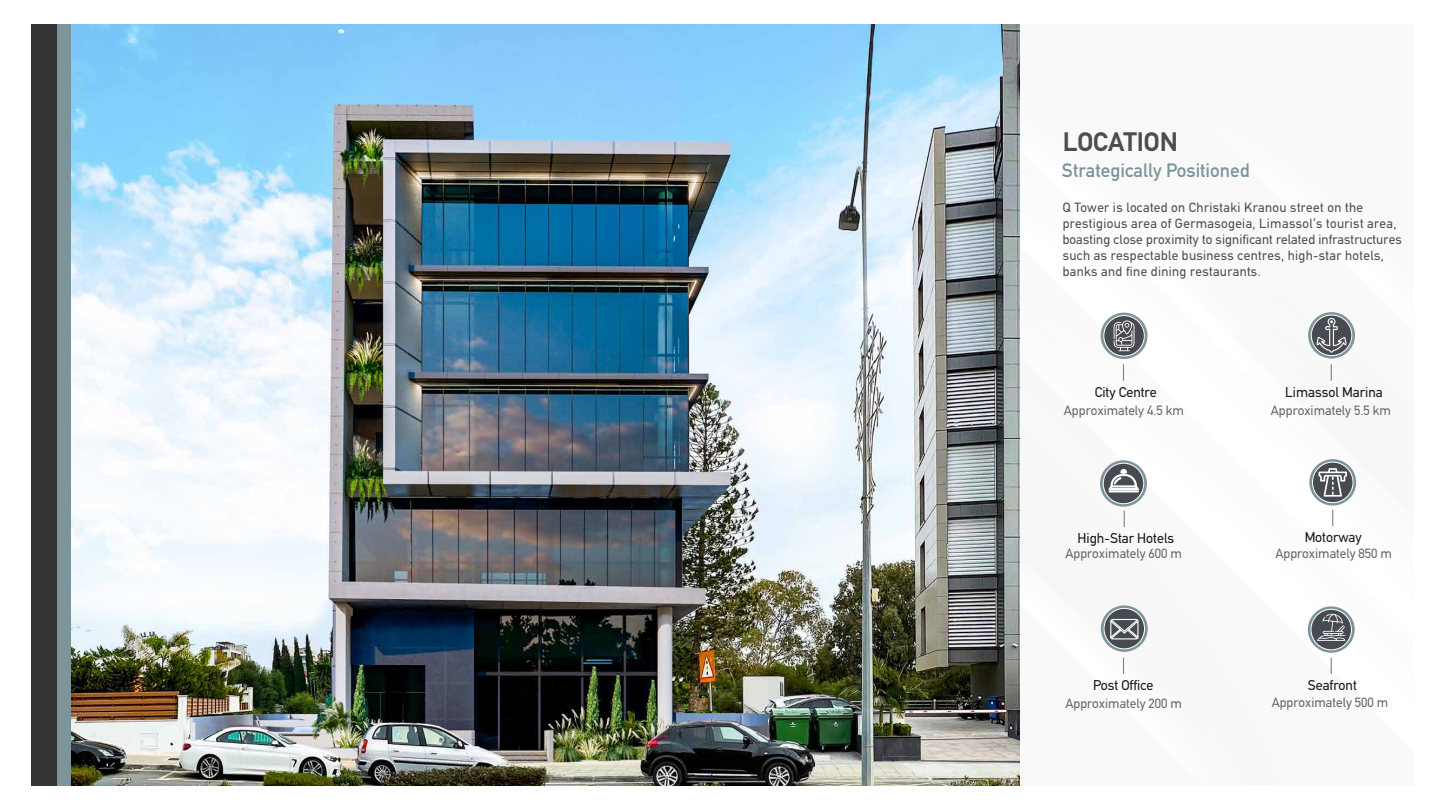
<style>
.page{position:relative;width:1440px;height:810px;background:#fff}
.page>*{position:absolute;margin:0;border:0;box-sizing:border-box;transform-origin:0 0}
.t1{font:700 27px "PF Din Text";color:#4d4d4d}
.t2{font:500 24.3px "PF Din Text";letter-spacing:.025em;color:#49565b}
.t3{font:500 19.5px "PF Din Text";color:#7c959b}
.t4{font:14.25px "PF Din Text";color:#1a1a1a}
.t5{font:13.5px/16.2px "PF Din Text";letter-spacing:.025em;color:#4d4d4d}
.t6{font:13.5px "PF Din Text";color:#666}
</style>
<div class="page">
<img style="left:70px;top:24px;width:949px;height:762px">
<div style="left:32px;top:24px;width:26px;height:762px;background:#333"></div>
<div style="left:57px;top:24px;width:13px;height:762px;background:#7c959b"></div>
<svg style="left:1102px;top:462px;width:43px;height:43px"></svg>
<div style="left:1100px;top:460px;width:47px;height:47px;border:3px solid #7c959b;border-radius:50%"></div>
<div style="left:1103px;top:463px;width:41px;height:41px;border:1px solid #fff;border-radius:50%"></div>
<svg style="left:1108px;top:469px;width:31px;height:23px"></svg>
<svg style="left:1102px;top:314px;width:44px;height:44px"></svg>
<div style="left:1101px;top:313px;width:47px;height:46px;border:3px solid #7c959b;border-radius:50%"></div>
<div style="left:1103px;top:315px;width:42px;height:41px;border:1px solid #fff;border-radius:50%"></div>
<svg style="left:1114px;top:320px;width:20px;height:31px"></svg>
<svg style="left:1309px;top:608px;width:44px;height:43px"></svg>
<div style="left:1308px;top:606px;width:47px;height:47px;border:3px solid #7c959b;border-radius:50%"></div>
<div style="left:1311px;top:609px;width:41px;height:41px;border:1px solid #fff;border-radius:50%"></div>
<svg style="left:1317px;top:614px;width:28px;height:27px"></svg>
<svg style="left:1310px;top:314px;width:44px;height:43px"></svg>
<div style="left:1308px;top:312px;width:47px;height:47px;border:3px solid #7c959b;border-radius:50%"></div>
<div style="left:1311px;top:315px;width:41px;height:41px;border:1px solid #fff;border-radius:50%"></div>
<svg style="left:1316px;top:317px;width:31px;height:37px"></svg>
<svg style="left:1102px;top:607px;width:44px;height:43px"></svg>
<div style="left:1101px;top:605px;width:47px;height:47px;border:3px solid #7c959b;border-radius:50%"></div>
<div style="left:1104px;top:608px;width:41px;height:41px;border:1px solid #fff;border-radius:50%"></div>
<svg style="left:1109px;top:618px;width:30px;height:22px"></svg>
<svg style="left:1311px;top:461px;width:44px;height:43px"></svg>
<div style="left:1309px;top:459px;width:47px;height:47px;border:3px solid #7c959b;border-radius:50%"></div>
<div style="left:1312px;top:462px;width:41px;height:41px;border:1px solid #fff;border-radius:50%"></div>
<svg style="left:1319px;top:468px;width:28px;height:29px"></svg>
<svg style="left:1123px;top:364px;width:1px;height:17px"></svg>
<svg style="left:1331px;top:364px;width:1px;height:17px"></svg>
<svg style="left:1123px;top:657px;width:1px;height:17px"></svg>
<svg style="left:1332px;top:510px;width:1px;height:16px"></svg>
<svg style="left:1124px;top:510px;width:1px;height:17px"></svg>
<svg style="left:1331px;top:657px;width:1px;height:17px"></svg>
<h1 class="t1" style="left:1063px;top:126px;width:117px">LOCATION</h1>
<h3 class="t3" style="left:1062px;top:159px;width:189px">Strategically Positioned</h3>
<p class="t5" style="left:1063px;top:199px;width:341px">Q Tower is located on Christaki Kranou street on the prestigious area of Germasogeia, Limassol’s tourist area, boasting close proximity to significant related infrastructures such as respectable business centres, high-star hotels, banks and fine dining restaurants.</p>
<h2 class="t2" style="left:1291px;top:238px;width:118px">KAPSALOS</h2>
<p class="t4" style="left:1095px;top:384px;width:64px">City Centre</p>
<p class="t6" style="left:1064px;top:402px;width:122px">Approximately 4.5 km</p>
<p class="t4" style="left:1285px;top:384px;width:99px">Limassol Marina</p>
<p class="t6" style="left:1271px;top:402px;width:122px">Approximately 5.5 km</p>
<p class="t4" style="left:1077px;top:530px;width:98px">High-Star Hotels</p>
<p class="t4" style="left:1305px;top:529px;width:59px">Motorway</p>
<p class="t6" style="left:1065px;top:546px;width:118px">Approximately 600 m</p>
<p class="t6" style="left:1275px;top:546px;width:118px">Approximately 850 m</p>
<p class="t4" style="left:1093px;top:677px;width:62px">Post Office</p>
<p class="t6" style="left:1065px;top:696px;width:118px">Approximately 200 m</p>
<p class="t4" style="left:1308px;top:677px;width:51px">Seafront</p>
<p class="t6" style="left:1272px;top:694px;width:118px">Approximately 500 m</p>
</div>
